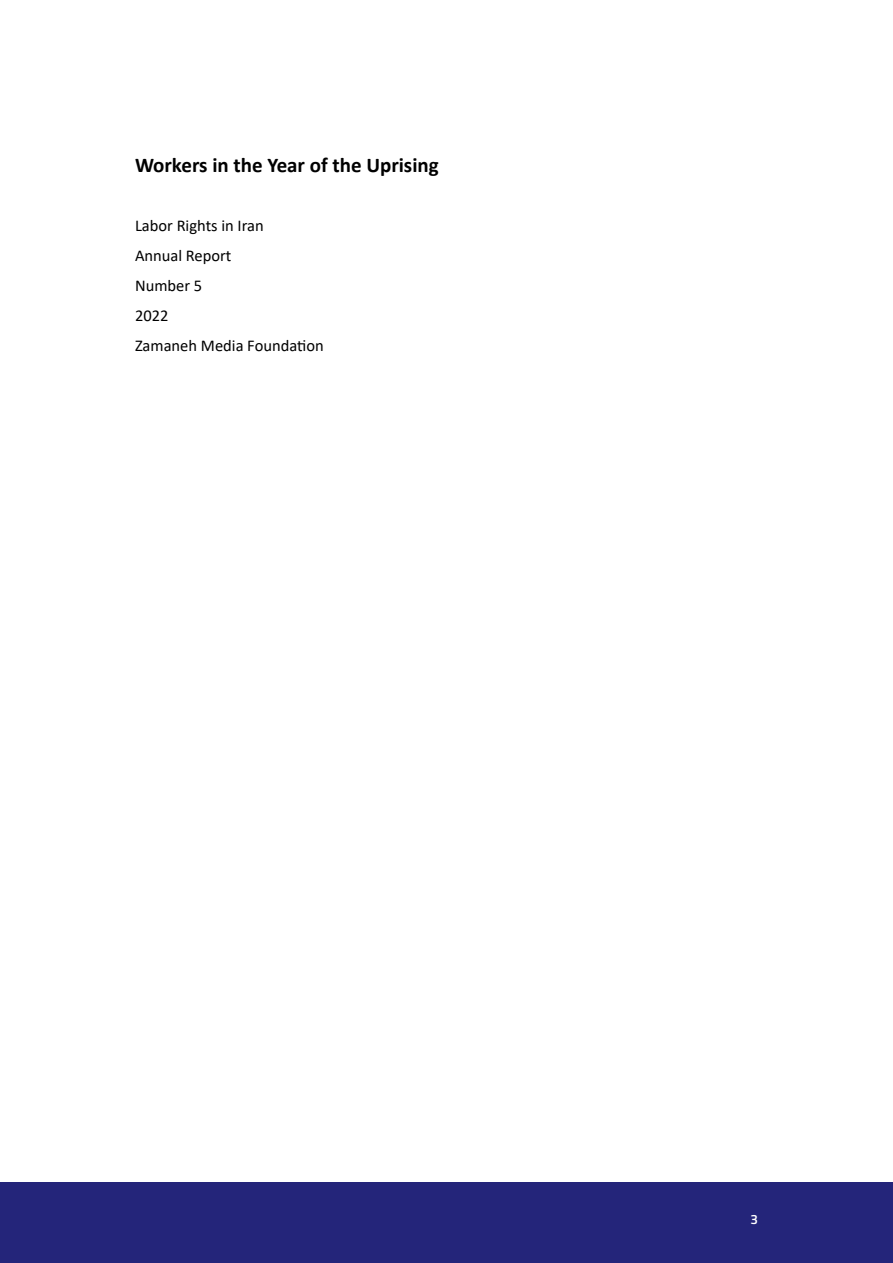
<style>
.page{position:relative;width:893px;height:1263px;background:#fff}
.page>*{position:absolute;margin:0;border:0;box-sizing:border-box;transform-origin:0 0}
.t1{font:700 21px "Calibri";color:#000}
.t2{font:16.5px/29.8px "Calibri";color:#000}
.t3{font:600 13.5px "Titillium Web";color:#fff}
</style>
<div class="page">
<div style="left:0;top:1182px;width:893px;height:81px;background:#24257a"></div>
<p class="t1" style="left:135px;top:150px;width:305px">Workers in the Year of the Uprising</p>
<p class="t2" style="left:135px;top:210px;width:190px">Labor Rights in Iran<br>Annual Report<br>Number 5<br>2022<br>Zamaneh Media Foundation</p>
<p class="t3" style="left:750px;top:1209px;width:9px">3</p>
</div>
